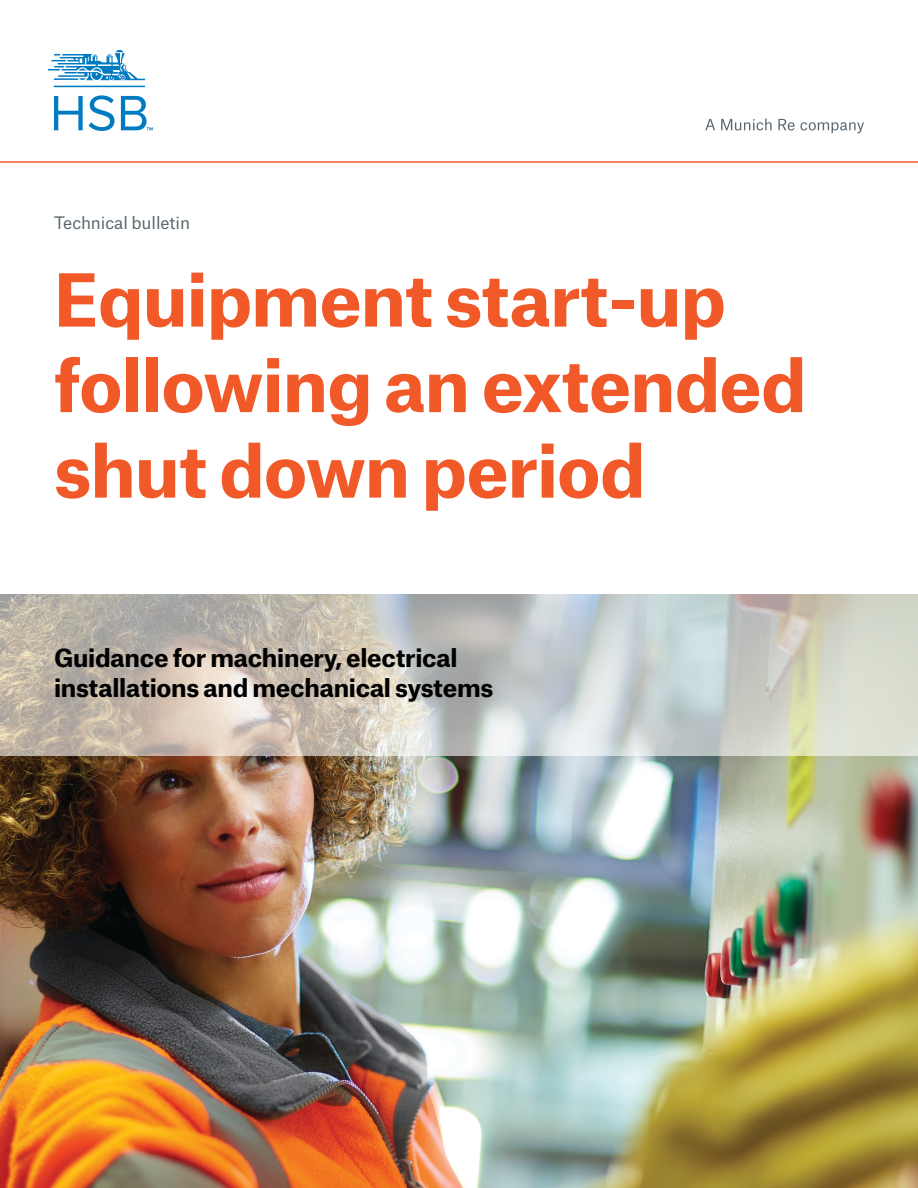
<style>
.page{position:relative;width:918px;height:1188px;background:#fff}
.page>*{position:absolute;margin:0;border:0;box-sizing:border-box;transform-origin:0 0}
.t1{font:700 69.75px/85.5px "Munich Re";letter-spacing:-.01em;color:#f15929}
.t2{font:700 24px/30px "Munich Re";letter-spacing:-.01em;color:#010101}
.t3{font:16.5px "Munich Re";letter-spacing:-.005em;color:#5a676e}
</style>
<div class="page">
<img style="left:0;top:756px;width:918px;height:432px">
<svg style="left:0;top:594px;width:918px;height:162px;background:#c8c6bf"></svg>
<hr style="left:0;top:161px;width:918px;height:2px;background:#f15929">
<svg style="left:48px;top:50px;width:105px;height:81px"></svg>
<svg style="left:705px;top:119px;width:159px;height:14px"></svg>
<p class="t3" style="left:54px;top:210px;width:138px">Technical bulletin</p>
<h1 class="t1" style="left:54px;top:250px;width:754px">Equipment start-up following an extended shut down period</h1>
<p class="t2" style="left:54px;top:641px;width:441px">Guidance for machinery, electrical installations and mechanical systems</p>
</div>
